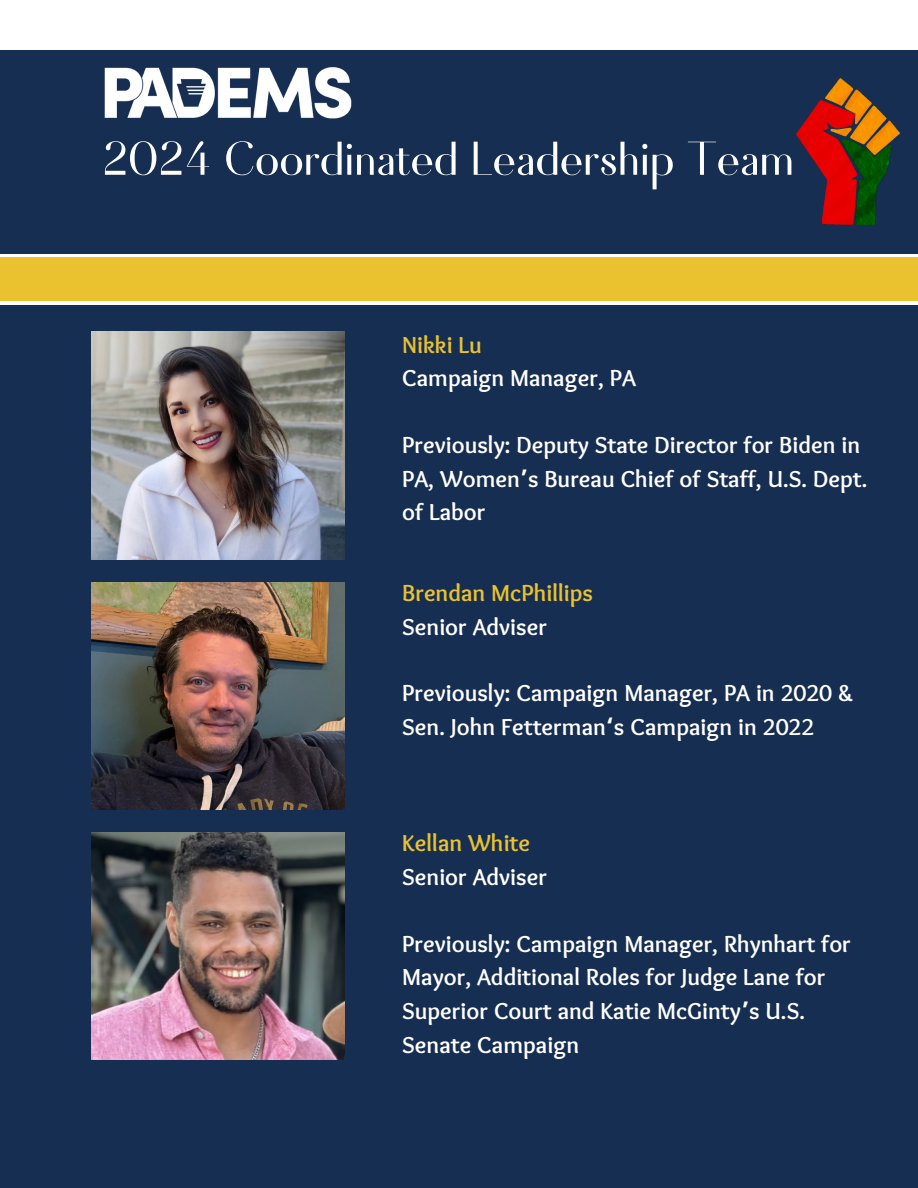
<style>
.page{position:relative;width:918px;height:1188px;background:#fff}
.page>*{position:absolute;margin:0;border:0;box-sizing:border-box;transform-origin:0 0}
.t1{font:63.3px "Fiona";color:#fff}
.t2{font:700 24px/33.8px "Sukar";color:#fff}
.t3{font:700 24px "Sukar";color:#eac230}
.s1{font-family:"Noto Sans Gurmukhi"}
</style>
<div class="page">
<div style="left:0;top:257px;width:918px;height:44px;background:#eac230"></div>
<div style="left:0;top:50px;width:918px;height:203px;background:#162e51"></div>
<img style="left:104px;top:67px;width:248px;height:52px">
<div style="left:0;top:306px;width:918px;height:882px;background:#162e51"></div>
<img style="left:796px;top:79px;width:104px;height:146px">
<img style="left:92px;top:332px;width:253px;height:227px">
<img style="left:92px;top:833px;width:253px;height:227px">
<img style="left:92px;top:582px;width:253px;height:227px">
<h1 class="t1" style="left:102px;top:124px;width:693px">2024 Coordinated Leadership Team</h1>
<p class="t3" style="left:402px;top:331px;width:81px">Nikki Lu</p>
<p class="t2" style="left:402px;top:364px;width:235px">Campaign Manager, PA</p>
<p class="t2" style="left:402px;top:430px;width:467px">Previously: Deputy State Director for Biden in<br>PA, Women<span class="s1">’</span>s Bureau Chief of Staff, U.S. Dept. of Labor</p>
<p class="t3" style="left:402px;top:579px;width:192px">Brendan McPhillips</p>
<p class="t2" style="left:402px;top:612px;width:146px">Senior Adviser</p>
<p class="t2" style="left:402px;top:679px;width:452px">Previously: Campaign Manager, PA in 2020 &amp;<br>Sen. John Fetterman<span class="s1">‘</span>s Campaign in 2022</p>
<p class="t3" style="left:402px;top:830px;width:129px">Kellan White</p>
<p class="t2" style="left:402px;top:863px;width:146px">Senior Adviser</p>
<p class="t2" style="left:402px;top:929px;width:450px">Previously: Campaign Manager, Rhynhart for Mayor, Additional Roles for Judge Lane for Superior Court and Katie McGinty<span class="s1">’</span>s U.S.<br>Senate Campaign</p>
</div>
